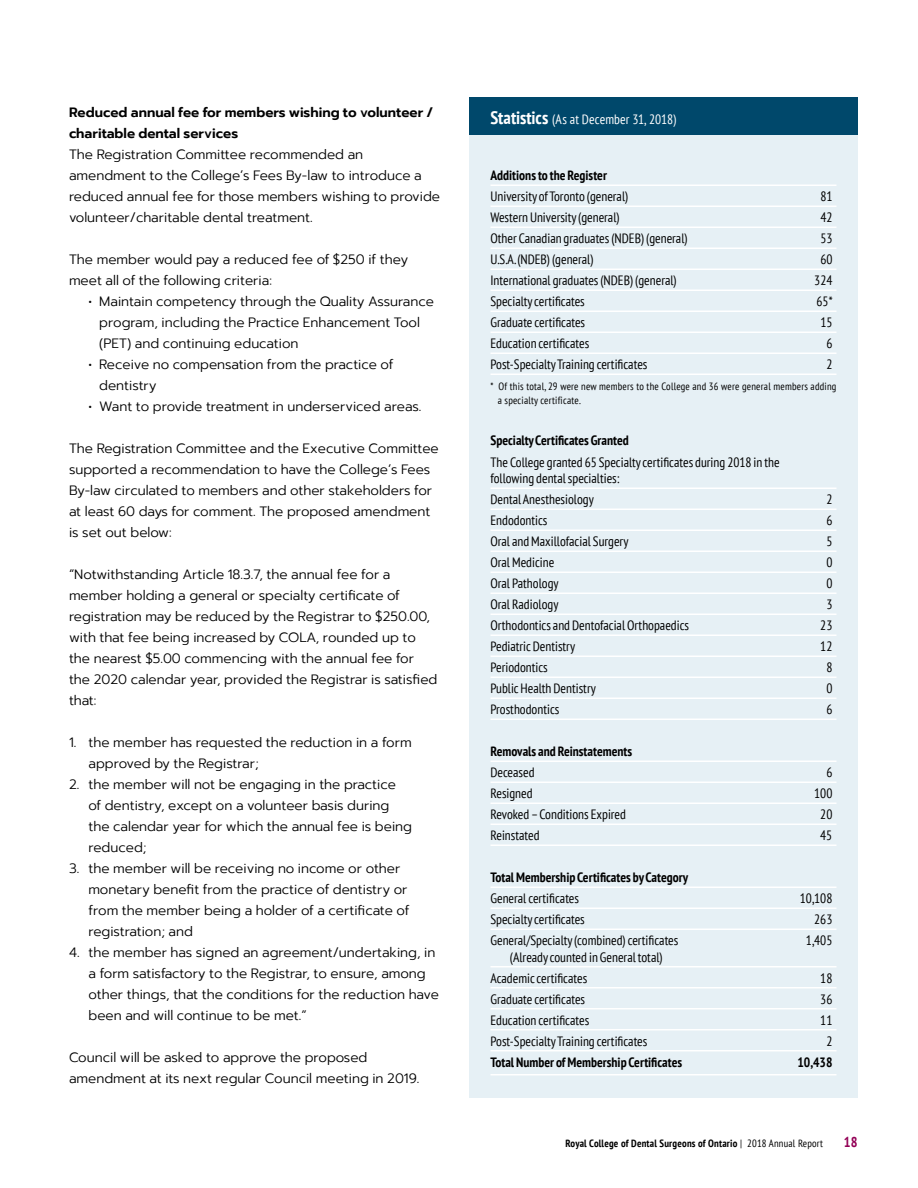
<style>
.page{position:relative;width:918px;height:1188px;background:#fff}
.page>*{position:absolute;margin:0;border:0;box-sizing:border-box;transform-origin:0 0}
.t1{font:700 condensed 14.25px "PT Sans";color:#930056}
.t2{font:300 13.5px/21px "Prompt";color:#000}
.t3{font:condensed 13.5px/21px "PT Sans";color:#000}
.t4{font:700 condensed 13.5px/21px "PT Sans";color:#000}
.t5{font:condensed 13.5px "PT Sans";letter-spacing:.005em;color:#fff}
.t6{font:condensed 10.5px/13.5px "PT Sans";letter-spacing:.02em;color:#000}
.t7{font:700 condensed 10.5px "PT Sans";letter-spacing:.02em;color:#000}
.s1{font-weight:600}
.s2{font-weight:700;font-size:18px}
.s3{font-weight:700}
.s4{font-weight:400}
</style>
<div class="page">
<div style="left:470px;top:98px;width:388px;height:1000px;background:#e6f0f5"></div>
<hr style="left:490px;top:184px;width:347px;height:2px;background:#fff">
<hr style="left:490px;top:205px;width:347px;height:2px;background:#fff">
<hr style="left:490px;top:226px;width:347px;height:2px;background:#fff">
<hr style="left:490px;top:247px;width:347px;height:2px;background:#fff">
<hr style="left:490px;top:268px;width:347px;height:2px;background:#fff">
<hr style="left:490px;top:289px;width:347px;height:2px;background:#fff">
<hr style="left:490px;top:310px;width:347px;height:2px;background:#fff">
<hr style="left:490px;top:331px;width:347px;height:2px;background:#fff">
<hr style="left:490px;top:352px;width:347px;height:2px;background:#fff">
<hr style="left:490px;top:373px;width:347px;height:2px;background:#fff">
<hr style="left:490px;top:487px;width:347px;height:2px;background:#fff">
<hr style="left:490px;top:508px;width:347px;height:2px;background:#fff">
<hr style="left:490px;top:529px;width:347px;height:2px;background:#fff">
<hr style="left:490px;top:550px;width:347px;height:2px;background:#fff">
<hr style="left:490px;top:571px;width:347px;height:2px;background:#fff">
<hr style="left:490px;top:592px;width:347px;height:2px;background:#fff">
<hr style="left:490px;top:613px;width:347px;height:2px;background:#fff">
<hr style="left:490px;top:634px;width:347px;height:2px;background:#fff">
<hr style="left:490px;top:655px;width:347px;height:2px;background:#fff">
<hr style="left:490px;top:676px;width:347px;height:2px;background:#fff">
<hr style="left:490px;top:697px;width:347px;height:2px;background:#fff">
<hr style="left:490px;top:718px;width:347px;height:2px;background:#fff">
<hr style="left:490px;top:760px;width:347px;height:2px;background:#fff">
<hr style="left:490px;top:781px;width:347px;height:2px;background:#fff">
<hr style="left:490px;top:802px;width:347px;height:2px;background:#fff">
<hr style="left:490px;top:823px;width:347px;height:2px;background:#fff">
<hr style="left:490px;top:844px;width:347px;height:2px;background:#fff">
<hr style="left:490px;top:886px;width:347px;height:2px;background:#fff">
<hr style="left:490px;top:907px;width:347px;height:2px;background:#fff">
<hr style="left:490px;top:928px;width:347px;height:2px;background:#fff">
<hr style="left:490px;top:966px;width:347px;height:1px;background:#fff">
<hr style="left:490px;top:987px;width:347px;height:1px;background:#fff">
<hr style="left:490px;top:1008px;width:347px;height:1px;background:#fff">
<hr style="left:490px;top:1029px;width:347px;height:1px;background:#fff">
<hr style="left:490px;top:1050px;width:347px;height:1px;background:#fff">
<hr style="left:490px;top:1074px;width:347px;height:1px;background:#fff">
<div style="left:470px;top:98px;width:388px;height:37px;background:#00486b"></div>
<p class="t2" style="left:69px;top:102px;width:373px"><span class="s1">Reduced annual fee for members wishing to volunteer / charitable dental services<br></span>The Registration Committee recommended an amendment to the College’s Fees By-law to introduce a reduced annual fee for those members wishing to provide volunteer/charitable dental treatment.</p>
<p class="t2" style="left:69px;top:249px;width:341px">The member would pay a reduced fee of $250 if they meet all of the following criteria:</p>
<p class="t2" style="left:99px;top:291px;width:336px;text-indent:-11px">• Maintain competency through the Quality Assurance program, including the Practice Enhancement Tool (PET) and continuing education</p>
<p class="t2" style="left:99px;top:354px;width:296px;text-indent:-11px">• Receive no compensation from the practice of dentistry</p>
<p class="t2" style="left:88px;top:396px;width:334px">• Want to provide treatment in underserviced areas.</p>
<p class="t2" style="left:69px;top:438px;width:371px">The Registration Committee and the Executive Committee supported a recommendation to have the College’s Fees By-law circulated to members and other stakeholders for at least 60 days for comment. The proposed amendment is set out below:</p>
<p class="t2" style="left:69px;top:564px;width:370px">“Notwithstanding Article 18.3.7, the annual fee for a member holding a general or specialty certificate of registration may be reduced by the Registrar to $250.00, with that fee being increased by COLA, rounded up to the nearest $5.00 commencing with the annual fee for the 2020 calendar year, provided the Registrar is satisfied that:</p>
<p class="t2" style="left:88px;top:732px;width:325px;text-indent:-19px">1. the member has requested the reduction in a form approved by the Registrar;</p>
<p class="t2" style="left:88px;top:774px;width:325px;text-indent:-19px">2. the member will not be engaging in the practice<br>of dentistry, except on a volunteer basis during the calendar year for which the annual fee is being reduced;</p>
<p class="t2" style="left:88px;top:858px;width:322px;text-indent:-19px">3. the member will be receiving no income or other monetary benefit from the practice of dentistry or from the member being a holder of a certificate of registration; and</p>
<p class="t2" style="left:88px;top:942px;width:352px;text-indent:-19px">4. the member has signed an agreement/undertaking, in a form satisfactory to the Registrar, to ensure, among other things, that the conditions for the reduction have been and will continue to be met.”</p>
<p class="t2" style="left:69px;top:1047px;width:352px">Council will be asked to approve the proposed amendment at its next regular Council meeting in 2019.</p>
<p class="t5" style="left:490px;top:111px;width:187px"><span class="s2">Statistics</span> (As at December 31, 2018)</p>
<p class="t3" style="left:490px;top:164px;width:139px"><span class="s3">Additions to the Register<br></span>University of Toronto (general)</p>
<p class="t3" style="left:820px;top:185px;width:14px">81</p>
<p class="t3" style="left:490px;top:206px;width:131px">Western University (general)</p>
<p class="t3" style="left:820px;top:206px;width:14px">42</p>
<p class="t3" style="left:490px;top:227px;width:199px">Other Canadian graduates (NDEB) (general)</p>
<p class="t3" style="left:820px;top:227px;width:14px">53</p>
<p class="t3" style="left:490px;top:248px;width:105px">U.S.A. (NDEB) (general)</p>
<p class="t3" style="left:820px;top:248px;width:14px">60</p>
<p class="t3" style="left:490px;top:269px;width:188px">International graduates (NDEB) (general)</p>
<p class="t3" style="left:814px;top:269px;width:20px">324</p>
<p class="t3" style="left:490px;top:290px;width:96px">Specialty certificates</p>
<p class="t3" style="left:817px;top:290px;width:18px">65*</p>
<p class="t3" style="left:490px;top:311px;width:96px">Graduate certificates</p>
<p class="t3" style="left:820px;top:311px;width:14px">15</p>
<p class="t3" style="left:490px;top:332px;width:100px">Education certificates</p>
<p class="t3" style="left:826px;top:332px;width:8px">6</p>
<p class="t3" style="left:490px;top:354px;width:158px">Post-Specialty Training certificates</p>
<p class="t3" style="left:826px;top:354px;width:8px">2</p>
<p class="t6" style="left:498px;top:379px;width:340px;text-indent:-7px">* Of this total, 29 were new members to the College and 36 were general members adding a specialty certificate.</p>
<p class="t3" style="left:490px;top:430px;width:291px"><span class="s3">Specialty Certificates Granted<br></span>The College granted 65 Specialty certificates during 2018 in the</p>
<p class="t3" style="left:490px;top:467px;width:130px">following dental specialties:<br>Dental Anesthesiology</p>
<p class="t3" style="left:826px;top:488px;width:8px">2</p>
<p class="t3" style="left:490px;top:509px;width:59px">Endodontics</p>
<p class="t3" style="left:826px;top:509px;width:8px">6</p>
<p class="t3" style="left:490px;top:530px;width:139px">Oral and Maxillofacial Surgery</p>
<p class="t3" style="left:826px;top:530px;width:8px">5</p>
<p class="t3" style="left:490px;top:551px;width:65px">Oral Medicine</p>
<p class="t3" style="left:826px;top:551px;width:8px">0</p>
<p class="t3" style="left:490px;top:572px;width:70px">Oral Pathology</p>
<p class="t3" style="left:826px;top:572px;width:8px">0</p>
<p class="t3" style="left:490px;top:593px;width:70px">Oral Radiology</p>
<p class="t3" style="left:826px;top:593px;width:8px">3</p>
<p class="t3" style="left:490px;top:614px;width:200px">Orthodontics and Dentofacial Orthopaedics</p>
<p class="t3" style="left:820px;top:614px;width:14px">23</p>
<p class="t3" style="left:490px;top:635px;width:86px">Pediatric Dentistry</p>
<p class="t3" style="left:820px;top:635px;width:14px">12</p>
<p class="t3" style="left:490px;top:657px;width:59px">Periodontics</p>
<p class="t3" style="left:826px;top:657px;width:8px">8</p>
<p class="t3" style="left:490px;top:678px;width:107px">Public Health Dentistry</p>
<p class="t3" style="left:826px;top:678px;width:8px">0</p>
<p class="t3" style="left:490px;top:699px;width:70px">Prosthodontics</p>
<p class="t3" style="left:826px;top:699px;width:8px">6</p>
<p class="t4" style="left:490px;top:741px;width:143px">Removals and Reinstatements<br><span class="s4">Deceased</span></p>
<p class="t3" style="left:826px;top:762px;width:8px">6</p>
<p class="t3" style="left:490px;top:783px;width:44px">Resigned</p>
<p class="t3" style="left:814px;top:783px;width:20px">100</p>
<p class="t3" style="left:490px;top:804px;width:137px">Revoked – Conditions Expired</p>
<p class="t3" style="left:820px;top:804px;width:14px">20</p>
<p class="t3" style="left:490px;top:825px;width:51px">Reinstated</p>
<p class="t3" style="left:820px;top:825px;width:14px">45</p>
<p class="t4" style="left:490px;top:867px;width:199px">Total Membership Certificates by Category<br><span class="s4">General certificates</span></p>
<p class="t3" style="left:800px;top:888px;width:34px">10,108</p>
<p class="t3" style="left:490px;top:909px;width:96px">Specialty certificates</p>
<p class="t3" style="left:814px;top:909px;width:20px">263</p>
<p class="t3" style="left:490px;top:930px;width:189px">General/Specialty (combined) certificates</p>
<p class="t3" style="left:806px;top:930px;width:28px">1,405</p>
<p class="t3" style="left:490px;top:946px;width:174px;text-indent:19px">(Already counted in General total)<br>Academic certificates</p>
<p class="t3" style="left:820px;top:967px;width:14px">18</p>
<p class="t3" style="left:490px;top:988px;width:96px">Graduate certificates</p>
<p class="t3" style="left:820px;top:988px;width:14px">36</p>
<p class="t3" style="left:490px;top:1009px;width:100px">Education certificates</p>
<p class="t3" style="left:820px;top:1009px;width:14px">11</p>
<p class="t3" style="left:490px;top:1030px;width:158px">Post-Specialty Training certificates</p>
<p class="t3" style="left:826px;top:1030px;width:8px">2</p>
<p class="t4" style="left:490px;top:1051px;width:193px">Total Number of Membership Certificates</p>
<p class="t4" style="left:798px;top:1051px;width:36px">10,438</p>
<p class="t7" style="left:566px;top:1136px;width:259px">Royal College of Dental Surgeons of Ontario <span class="s4">| 2018 Annual Report</span></p>
<p class="t1" style="left:844px;top:1133px;width:15px">18</p>
</div>
